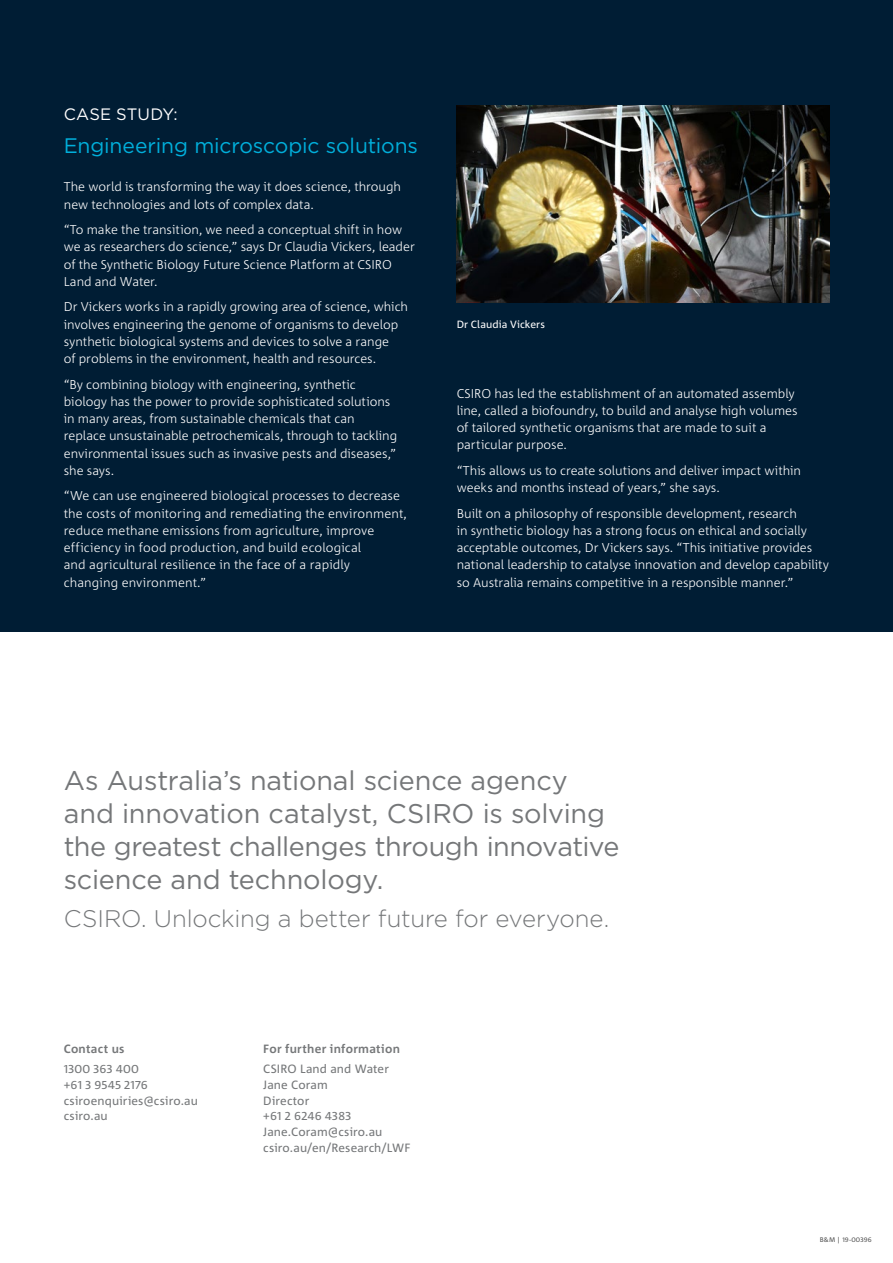
<style>
.page{position:relative;width:893px;height:1263px;background:#fff}
.page>*{position:absolute;margin:0;border:0;box-sizing:border-box;transform-origin:0 0}
.t1{font:27px/33px "Gotham";letter-spacing:-.01em;color:#757779}
.t2{font:300 24px "Gotham";letter-spacing:-.005em;color:#757779}
.Introduction_A4{font:21px "Gotham";letter-spacing:-.005em;color:#00afdb}
.Introduction_A4-2{font:16.5px "Gotham";letter-spacing:.01em;color:#fff}
.Body_Copy{font:300 12.75px/17.2px "Corpid C1";color:#fff}
.Back_Cov__Copy{font:12px "Corpid C1";letter-spacing:.01em;color:#757779}
.Back_Cov__Heading{font:700 12px "Corpid C1";letter-spacing:.025em;color:#757779}
.Back_Cov__Copy-2{font:12px "Corpid C1";letter-spacing:.03em;color:#757779}
.t3{font:10.5px "Corpid C1";letter-spacing:.01em;color:#fff}
.t4{font:6.75px "Corpid C1";letter-spacing:.01em;color:#555}
</style>
<div class="page">
<div style="left:0;top:0;width:893px;height:631px;background:#001d34"></div>
<img style="left:457px;top:106px;width:372px;height:196px">
<p class="Introduction_A4-2" style="left:64px;top:103px;width:115px">CASE STUDY:</p>
<p class="Introduction_A4" style="left:64px;top:132px;width:356px">Engineering microscopic solutions</p>
<p class="Body_Copy" style="left:64px;top:178px;width:339px">The world is transforming the way it does science, through new technologies and lots of complex data.</p>
<p class="Body_Copy" style="left:64px;top:221px;width:353px">“To make the transition, we need a conceptual shift in how we as researchers do science,” says Dr Claudia Vickers, leader of the Synthetic Biology Future Science Platform at CSIRO Land and Water.</p>
<p class="Body_Copy" style="left:64px;top:298px;width:346px">Dr Vickers works in a rapidly growing area of science, which involves engineering the genome of organisms to develop synthetic biological systems and devices to solve a range<br>of problems in the environment, health and resources.</p>
<p class="Body_Copy" style="left:64px;top:375px;width:335px">“By combining biology with engineering, synthetic biology has the power to provide sophisticated solutions in many areas, from sustainable chemicals that can replace unsustainable petrochemicals, through to tackling environmental issues such as invasive pests and diseases,” she says.</p>
<p class="Body_Copy" style="left:64px;top:487px;width:345px">“We can use engineered biological processes to decrease the costs of monitoring and remediating the environment, reduce methane emissions from agriculture, improve efficiency in food production, and build ecological<br>and agricultural resilience in the face of a rapidly changing environment.”</p>
<p class="t3" style="left:457px;top:318px;width:90px">Dr Claudia Vickers</p>
<p class="Body_Copy" style="left:457px;top:384px;width:342px">CSIRO has led the establishment of an automated assembly line, called a biofoundry, to build and analyse high volumes of tailored synthetic organisms that are made to suit a particular purpose.</p>
<p class="Body_Copy" style="left:457px;top:461px;width:346px">“This allows us to create solutions and deliver impact within weeks and months instead of years,” she says.</p>
<p class="Body_Copy" style="left:457px;top:504px;width:374px">Built on a philosophy of responsible development, research<br>in synthetic biology has a strong focus on ethical and socially acceptable outcomes, Dr Vickers says. “This initiative provides national leadership to catalyse innovation and develop capability so Australia remains competitive in a responsible manner.”</p>
<p class="t1" style="left:64px;top:763px;width:557px">As Australia’s national science agency and innovation catalyst, CSIRO is solving the greatest challenges through innovative science and technology.</p>
<p class="t2" style="left:64px;top:903px;width:547px">CSIRO. Unlocking a better future for everyone.</p>
<p class="Back_Cov__Heading" style="left:64px;top:1041px;width:62px">Contact us</p>
<p class="Back_Cov__Copy" style="left:64px;top:1061px;width:77px">1300 363 400</p>
<p class="Back_Cov__Copy" style="left:64px;top:1077px;width:86px">+61 3 9545 2176</p>
<p class="Back_Cov__Copy" style="left:64px;top:1093px;width:136px">csiroenquiries@csiro.au</p>
<p class="Back_Cov__Copy" style="left:64px;top:1108px;width:45px">csiro.au</p>
<p class="Back_Cov__Heading" style="left:263px;top:1041px;width:138px">For further information</p>
<p class="Back_Cov__Copy" style="left:263px;top:1061px;width:127px">CSIRO Land and Water</p>
<p class="Back_Cov__Copy" style="left:263px;top:1077px;width:66px">Jane Coram</p>
<p class="Back_Cov__Copy" style="left:263px;top:1093px;width:48px">Director</p>
<p class="Back_Cov__Copy-2" style="left:263px;top:1108px;width:90px">+61 2 6246 4383</p>
<p class="Back_Cov__Copy" style="left:263px;top:1124px;width:121px">Jane.Coram@csiro.au</p>
<p class="Back_Cov__Copy" style="left:263px;top:1140px;width:149px">csiro.au/en/Research/LWF</p>
<p class="t4" style="left:820px;top:1235px;width:53px">B&amp;M | 19-00396</p>
</div>
